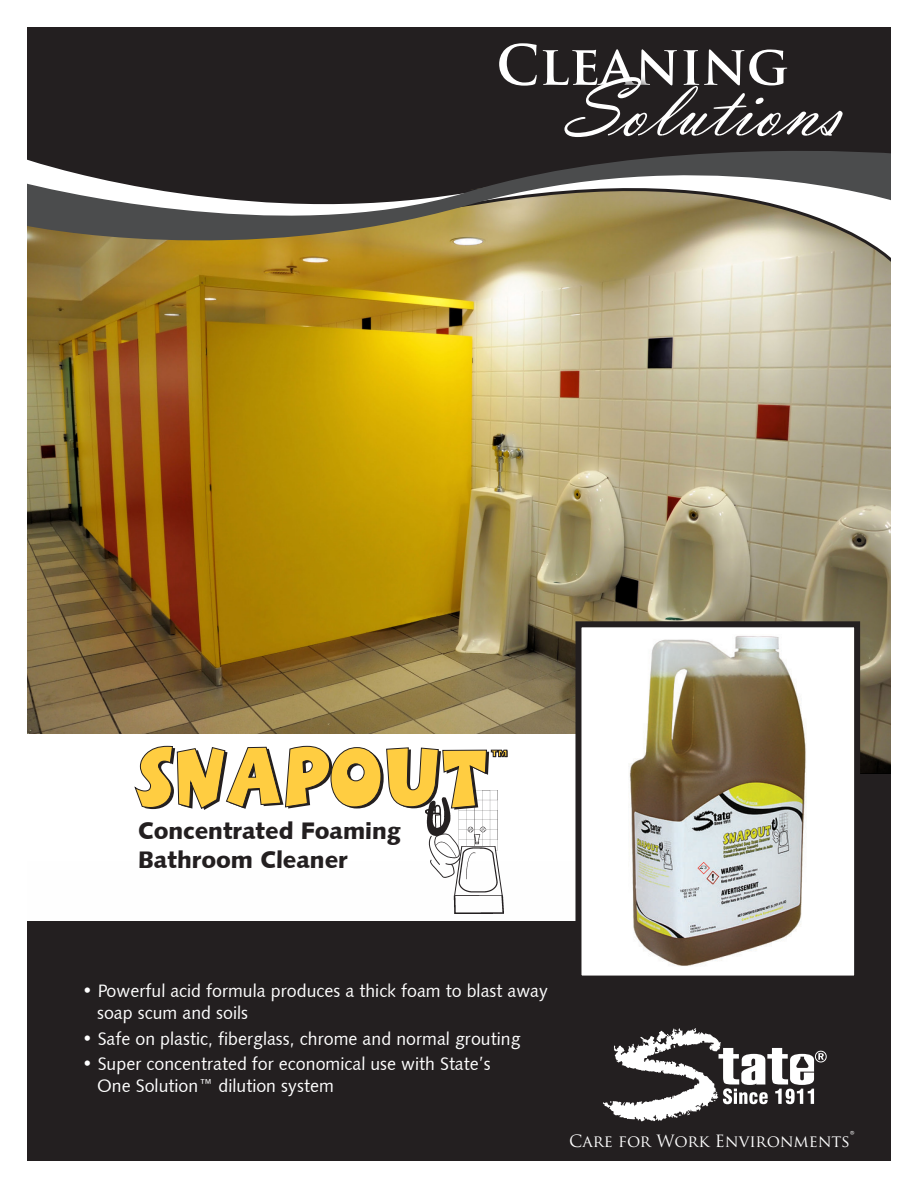
<style>
.page{position:relative;width:918px;height:1188px;background:#fff}
.page>*{position:absolute;margin:0;border:0;box-sizing:border-box;transform-origin:0 0}
.t1{font:85.5px "Vladimir Scr D";color:#fff}
.t2{font:700 54px "Trajan Pro";color:#fff}
.t3{font:24px "Humanist 531 BT Black A";color:#231f20}
.t4{font:18px "Humanist 531 BT Roman A";color:#fff}
.t5{font:16.5px "Trajan Pro";color:#fff}
.s1{font-size:21px}
</style>
<div class="page">
<img style="left:27px;top:270px;width:864px;height:503px">
<div style="left:27px;top:734px;width:553px;height:187px;background:#fff"></div>
<svg style="left:27px;top:862px;width:864px;height:299px;fill:#231f20"></svg>
<img style="left:426px;top:810px;width:77px;height:103px">
<svg style="left:134px;top:746px;width:374px;height:64px"></svg>
<div style="left:27px;top:27px;width:864px;height:109px;background:#231f20"></div>
<svg style="left:27px;top:136px;width:864px;height:134px"></svg>
<div style="left:562px;top:74px;width:293px;height:76px;background:#231f20"></div>
<div style="left:578px;top:624px;width:279px;height:355px;background:#fff"></div>
<img style="left:629px;top:636px;width:177px;height:330px">
<div style="left:575px;top:621px;width:285px;height:361px;border:6px solid #231f20"></div>
<svg style="left:603px;top:1028px;width:224px;height:93px"></svg>
<svg style="left:697px;top:862px;width:13px;height:12px"></svg>
<p class="t2" style="left:496px;top:32px;width:294px">CLEANING</p>
<p class="t1" style="left:564px;top:59px;width:279px">Solutions</p>
<p class="t3" style="left:138px;top:816px;width:264px">Concentrated Foaming</p>
<p class="t3" style="left:138px;top:844px;width:211px">Bathroom Cleaner</p>
<p class="t4" style="left:82px;top:980px;width:468px">• Powerful acid formula produces a thick foam to blast away</p>
<p class="t4" style="left:97px;top:1001px;width:153px">soap scum and soils</p>
<p class="t4" style="left:82px;top:1027px;width:440px">• Safe on plastic, fiberglass, chrome and normal grouting</p>
<p class="t4" style="left:82px;top:1052px;width:410px">• Super concentrated for economical use with State’s</p>
<p class="t4" style="left:97px;top:1074px;width:238px">One Solution™ dilution system</p>
<p class="t5" style="left:569px;top:1130px;width:287px">Care for Work Environments<span class="s1">®</span></p>
</div>
